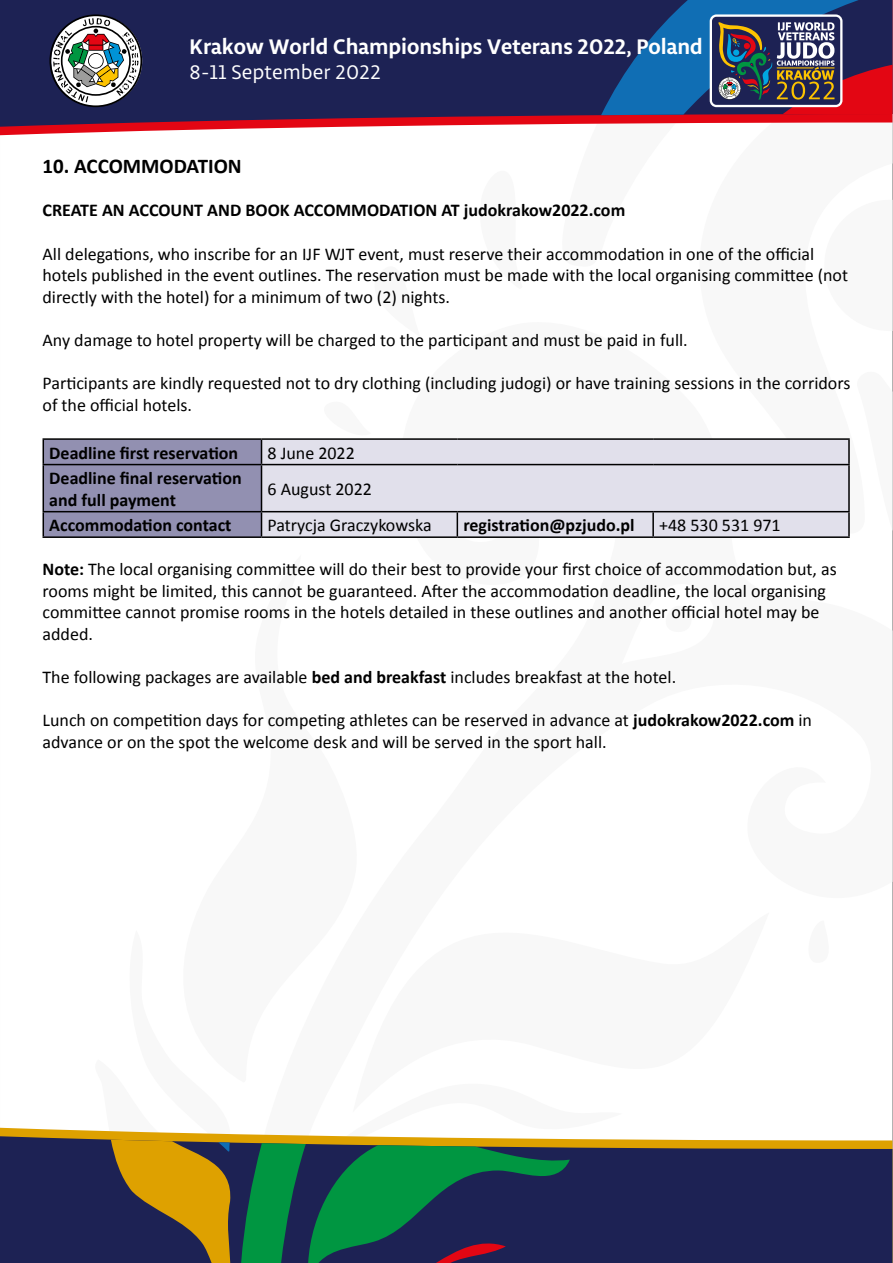
<style>
.page{position:relative;width:893px;height:1263px;background:#fff}
.page>*{position:absolute;margin:0;border:0;box-sizing:border-box;transform-origin:0 0}
.t1{font:700 22.5px "Libertad";color:#fff}
.t2{font:21px "Libertad";color:#fff}
.t3{font:700 21px "Calibri";color:#000}
.t4{font:18px/21.6px "Calibri";color:#000}
.t5{font:700 18px/21.6px "Calibri";color:#000}
.s1{font-weight:700}
</style>
<div class="page">
<svg style="left:0;top:1128px;width:241px;height:8px"></svg>
<svg style="left:0;top:1136px;width:892px;height:127px;background:#2c2e53"></svg>
<svg style="left:241px;top:1134px;width:381px;height:129px;background:#27584b"></svg>
<svg style="left:90px;top:1128px;width:144px;height:135px;background:#806631"></svg>
<svg style="left:0;top:127px;width:329px;height:8px"></svg>
<svg style="left:0;top:0;width:892px;height:127px;background:#332452"></svg>
<svg style="left:49px;top:14px;width:93px;height:93px"></svg>
<svg style="left:601px;top:0;width:291px;height:115px;background:#414c74"></svg>
<div style="left:262px;top:440px;width:586px;height:96px;background:#e1e0eb"></div>
<hr style="left:43px;top:438px;width:218px;height:2px;background:#000">
<hr style="left:261px;top:438px;width:196px;height:2px;background:#000">
<hr style="left:457px;top:438px;width:196px;height:2px;background:#000">
<hr style="left:653px;top:438px;width:197px;height:2px;background:#000">
<hr style="left:848px;top:440px;width:2px;height:24px;background:#000">
<hr style="left:261px;top:464px;width:196px;height:1px;background:#000">
<hr style="left:457px;top:464px;width:196px;height:1px;background:#000">
<hr style="left:653px;top:464px;width:197px;height:1px;background:#000">
<hr style="left:848px;top:465px;width:2px;height:46px;background:#000">
<hr style="left:261px;top:511px;width:196px;height:1px;background:#000">
<svg style="left:43px;top:439px;width:219px;height:97px;background:#8a88a8"></svg>
<hr style="left:457px;top:511px;width:196px;height:1px;background:#000">
<svg style="left:457px;top:512px;width:1px;height:24px"></svg>
<hr style="left:653px;top:511px;width:197px;height:1px;background:#000">
<hr style="left:652px;top:512px;width:2px;height:24px;background:#000">
<hr style="left:848px;top:512px;width:2px;height:24px;background:#000">
<hr style="left:43px;top:536px;width:218px;height:2px;background:#000">
<hr style="left:261px;top:536px;width:196px;height:2px;background:#000">
<hr style="left:457px;top:536px;width:196px;height:2px;background:#000">
<hr style="left:653px;top:536px;width:197px;height:2px;background:#000">
<p class="t1" style="left:190px;top:31px;width:515px">Krakow World Championships Veterans 2022, Poland</p>
<p class="t2" style="left:190px;top:59px;width:193px">8-11 September 2022</p>
<p class="t3" style="left:43px;top:151px;width:201px">10. ACCOMMODATION</p>
<p class="t5" style="left:43px;top:199px;width:584px">CREATE AN ACCOUNT AND BOOK ACCOMMODATION AT judokrakow2022.com</p>
<p class="t4" style="left:43px;top:242px;width:807px">All delegations, who inscribe for an IJF WJT event, must reserve their accommodation in one of the official hotels published in the event outlines. The reservation must be made with the local organising committee (not directly with the hotel) for a minimum of two (2) nights.</p>
<p class="t4" style="left:43px;top:328px;width:647px">Any damage to hotel property will be charged to the participant and must be paid in full.</p>
<p class="t4" style="left:43px;top:371px;width:809px">Participants are kindly requested not to dry clothing (including judogi) or have training sessions in the corridors of the official hotels.</p>
<p class="t5" style="left:49px;top:441px;width:190px">Deadline first reservation</p>
<p class="t4" style="left:268px;top:441px;width:89px">8 June 2022</p>
<p class="t5" style="left:49px;top:467px;width:194px">Deadline final reservation and full payment</p>
<p class="t4" style="left:268px;top:477px;width:106px">6 August 2022</p>
<p class="t5" style="left:49px;top:514px;width:184px">Accommodation contact</p>
<p class="t4" style="left:268px;top:514px;width:166px">Patrycja Graczykowska</p>
<p class="t5" style="left:463px;top:514px;width:173px">registration@pzjudo.pl</p>
<p class="t4" style="left:659px;top:514px;width:123px">+48 530 531 971</p>
<p class="t4" style="left:43px;top:557px;width:796px"><span class="s1">Note:</span> The local organising committee will do their best to provide your first choice of accommodation but, as rooms might be limited, this cannot be guaranteed. After the accommodation deadline, the local organising committee cannot promise rooms in the hotels detailed in these outlines and another official hotel may be added.</p>
<p class="t4" style="left:43px;top:665px;width:635px">The following packages are available <span class="s1">bed and breakfast</span> includes breakfast at the hotel.</p>
<p class="t4" style="left:43px;top:709px;width:771px">Lunch on competition days for competing athletes can be reserved in advance at <span class="s1">judokrakow2022.com</span> in advance or on the spot the welcome desk and will be served in the sport hall.</p>
</div>
